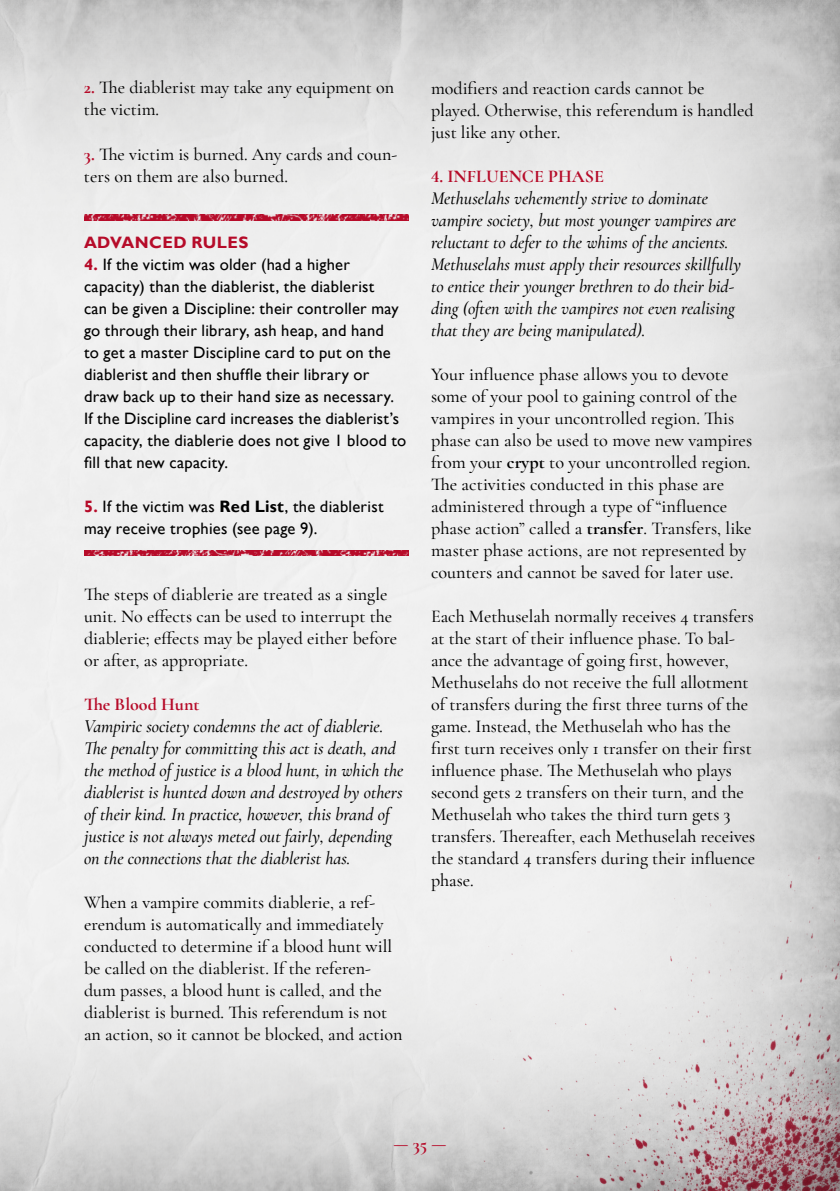
<style>
.page{position:relative;width:840px;height:1191px;background:#fff}
.page>*{position:absolute;margin:0;border:0;box-sizing:border-box;transform-origin:0 0}
.t1{font:500 18px/22px "Cormorant Garamond";color:#000}
.t2{font:italic 500 18px/22px "Cormorant Garamond";color:#000}
.t3{font:700 18px "Cormorant Garamond";color:#b60b29}
.t4{font:700 18px "Cormorant";color:#b60b29}
.t5{font:16.4px/22px "Gill Sans";letter-spacing:.015em;color:#000}
.t6{font:700 16.4px "Gill Sans";letter-spacing:.025em;color:#b60b29}
.s1{font-weight:700;color:#b60b29}
.s2{font-weight:700}
</style>
<div class="page">
<img style="left:0;top:0;width:839px;height:1191px">
<img style="left:453px;top:844px;width:386px;height:347px">
<img style="left:84px;top:214px;width:325px;height:6px">
<img style="left:84px;top:550px;width:325px;height:6px">
<p class="t1" style="left:84px;top:77px;width:311px"><span class="s1">2.</span> The diablerist may take any equipment on the victim.</p>
<p class="t1" style="left:84px;top:143px;width:314px"><span class="s1">3.</span> The victim is burned. Any cards and coun&shy;ters on them are also burned.</p>
<p class="t6" style="left:84px;top:232px;width:166px">ADVANCED RULES</p>
<p class="t5" style="left:84px;top:253px;width:323px"><span class="s1">4.</span> If the victim was older (had a higher capacity) than the diablerist, the diablerist<br>can be given a Discipline: their controller may go through their library, ash heap, and hand<br>to get a master Discipline card to put on the diablerist and then shuffle their library or draw back up to their hand size as necessary.<br>If the Discipline card increases the diablerist’s capacity, the diablerie does not give 1 blood to fill that new capacity.</p>
<p class="t5" style="left:84px;top:495px;width:301px"><span class="s1">5.</span> If the victim was <span class="s2">Red List</span>, the diablerist may receive trophies (see page 9).</p>
<p class="t1" style="left:84px;top:583px;width:314px">The steps of diablerie are treated as a single unit. No effects can be used to interrupt the diablerie; effects may be played either before or after, as appropriate.</p>
<p class="t3" style="left:84px;top:693px;width:117px">The Blood Hunt</p>
<p class="t2" style="left:84px;top:715px;width:321px">Vampiric society condemns the act of diablerie.<br>The penalty for committing this act is death, and the method of justice is a blood hunt, in which the diablerist is hunted down and destroyed by others of their kind. In practice, however, this brand of justice is not always meted out fairly, depending on the connections that the diablerist has.</p>
<p class="t1" style="left:84px;top:891px;width:320px">When a vampire commits diablerie, a ref&shy;erendum is automatically and immediately conducted to determine if a blood hunt will be called on the diablerist. If the referen&shy;dum passes, a blood hunt is called, and the diablerist is burned. This referendum is not an action, so it cannot be blocked, and action</p>
<p class="t1" style="left:431px;top:77px;width:324px">modifiers and reaction cards cannot be played. Otherwise, this referendum is handled just like any other.</p>
<p class="t4" style="left:431px;top:165px;width:174px">4. INFLUENCE PHASE</p>
<p class="t2" style="left:431px;top:187px;width:311px">Methuselahs vehemently strive to dominate vampire society, but most younger vampires are reluctant to defer to the whims of the ancients.<br>Methuselahs must apply their resources skillfully to entice their younger brethren to do their bid&shy;ding (often with the vampires not even realising that they are being manipulated).</p>
<p class="t1" style="left:431px;top:363px;width:322px">Your influence phase allows you to devote some of your pool to gaining control of the vampires in your uncontrolled region. This phase can also be used to move new vampires from your <span class="s2">crypt</span> to your uncontrolled region.<br>The activities conducted in this phase are administered through a type of “influence phase action” called a <span class="s2">transfer</span>. Transfers, like master phase actions, are not represented by counters and cannot be saved for later use.</p>
<p class="t1" style="left:431px;top:605px;width:325px">Each Methuselah normally receives 4 transfers at the start of their influence phase. To bal&shy;ance the advantage of going first, however, Methuselahs do not receive the full allotment of transfers during the first three turns of the game. Instead, the Methuselah who has the first turn receives only 1 transfer on their first influence phase. The Methuselah who plays second gets 2 transfers on their turn, and the Methuselah who takes the third turn gets 3 transfers. Thereafter, each Methuselah receives the standard 4 transfers during their influence phase.</p>
<p class="t3" style="left:393px;top:1133px;width:54px">— 35 —</p>
</div>
